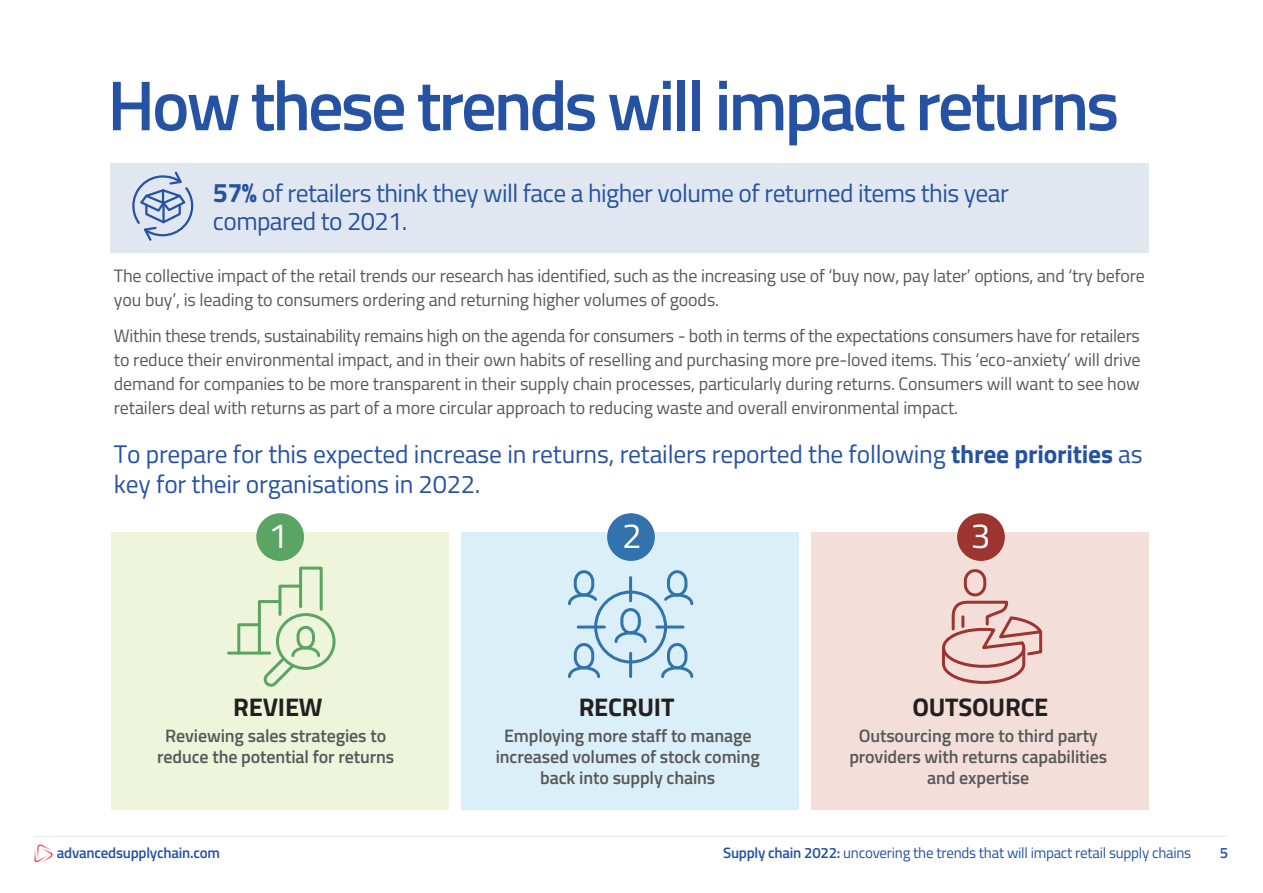
<style>
.page{position:relative;width:1263px;height:893px;background:#fff}
.page>*{position:absolute;margin:0;border:0;box-sizing:border-box;transform-origin:0 0}
.t1{font:600 70.65px "Titillium Web";letter-spacing:-.045em;color:#2552a2}
.t2{font:35.1px "Titillium Web";color:#fff}
.t3{font:25.5px/30px "Titillium Web";letter-spacing:-.01em;color:#2552a2}
.t4{font:700 25.5px "Titillium Web";letter-spacing:-.01em;color:#231f20}
.t5{font:18px/24px "Titillium Web";letter-spacing:-.01em;color:#57585a}
.t6{font:600 18px/21px "Titillium Web";letter-spacing:-.01em;color:#57585a;text-align:center}
.t7{font:15px "Titillium Web";letter-spacing:-.015em;color:#2552a2}
.t8{font:600 15px "Titillium Web";letter-spacing:-.015em;color:#2552a2}
.s1{font-weight:700;font-size:27px}
.s2{font-weight:700}
.s3{font-weight:600}
</style>
<div class="page">
<svg style="left:34px;top:844px;width:19px;height:19px"></svg>
<hr style="left:34px;top:836px;width:1193px;height:1px;background:#e6e7e9">
<div style="left:111px;top:163px;width:1038px;height:90px;background:#e1e7f1"></div>
<div style="left:111px;top:532px;width:337px;height:277px;background:#eef5da"></div>
<div style="left:461px;top:532px;width:338px;height:277px;background:#daeff7"></div>
<div style="left:812px;top:532px;width:337px;height:277px;background:#f4deda"></div>
<div style="left:256px;top:513px;width:48px;height:48px;background:#5aa563;border-radius:50%"></div>
<div style="left:607px;top:513px;width:48px;height:48px;background:#3273ad;border-radius:50%"></div>
<div style="left:957px;top:513px;width:48px;height:48px;background:#9c3430;border-radius:50%"></div>
<div style="left:276px;top:613px;width:60px;height:57px;border:3px solid #5aa563;border-radius:50%"></div>
<hr style="left:228px;top:652px;width:42px;height:3px;background:#5aa563">
<svg style="left:236px;top:566px;width:88px;height:121px"></svg>
<div style="left:594px;top:591px;width:73px;height:72px;border:3px solid #3273ad;border-radius:50%"></div>
<svg style="left:614px;top:608px;width:33px;height:35px"></svg>
<svg style="left:568px;top:641px;width:33px;height:37px"></svg>
<svg style="left:660px;top:641px;width:34px;height:37px"></svg>
<svg style="left:568px;top:570px;width:30px;height:36px"></svg>
<svg style="left:664px;top:570px;width:30px;height:36px"></svg>
<hr style="left:629px;top:653px;width:3px;height:24px;background:#3273ad">
<hr style="left:629px;top:577px;width:3px;height:24px;background:#3273ad">
<hr style="left:578px;top:625px;width:26px;height:3px;background:#3273ad">
<hr style="left:657px;top:625px;width:26px;height:3px;background:#3273ad">
<svg style="left:942px;top:569px;width:101px;height:115px"></svg>
<svg style="left:132px;top:171px;width:62px;height:70px"></svg>
<h1 class="t1" style="left:107px;top:52px;width:1013px">How these trends will impact returns</h1>
<h3 class="t3" style="left:213px;top:177px;width:797px;line-height:28.5px"><span class="s1">57%</span> of retailers think they will face a higher volume of returned items this year compared to 2021.</h3>
<p class="t5" style="left:114px;top:263px;width:1032px">The collective impact of the retail trends our research has identified, such as the increasing use of ‘buy now, pay later’ options, and ‘try before you buy’, is leading to consumers ordering and returning higher volumes of goods.</p>
<p class="t5" style="left:114px;top:323px;width:1028px;text-align:justify">Within these trends, sustainability remains high on the agenda for consumers - both in terms of the expectations consumers have for retailers to reduce their environmental impact, and in their own habits of reselling and purchasing more pre-loved items. This ‘eco-anxiety’ will drive demand for companies to be more transparent in their supply chain processes, particularly during returns. Consumers will want to see how retailers deal with returns as part of a more circular approach to reducing waste and overall environmental impact.</p>
<h3 class="t3" style="left:114px;top:438px;width:1030px">To prepare for this expected increase in returns, retailers reported the following <span class="s2">three priorities</span> as key for their organisations in 2022.</h3>
<h2 class="t2" style="left:268px;top:510px;width:21px">1</h2>
<h2 class="t2" style="left:622px;top:510px;width:21px">2</h2>
<h2 class="t2" style="left:971px;top:510px;width:21px">3</h2>
<h3 class="t4" style="left:233px;top:687px;width:91px">REVIEW</h3>
<p class="t6" style="left:157px;top:724px;width:239px">Reviewing sales strategies to reduce the potential for returns</p>
<h3 class="t4" style="left:579px;top:687px;width:97px">RECRUIT</h3>
<p class="t6" style="left:496px;top:724px;width:266px">Employing more staff to manage increased volumes of stock coming back into supply chains</p>
<h3 class="t4" style="left:912px;top:687px;width:138px">OUTSOURCE</h3>
<p class="t6" style="left:849px;top:724px;width:259px">Outsourcing more to third party providers with returns capabilities and expertise</p>
<p class="t8" style="left:57px;top:842px;width:165px">advancedsupplychain.com</p>
<p class="t7" style="left:723px;top:842px;width:470px"><span class="s3">Supply chain 2022:</span> uncovering the trends that will impact retail supply chains</p>
<p class="t8" style="left:1220px;top:842px;width:10px">5</p>
</div>
